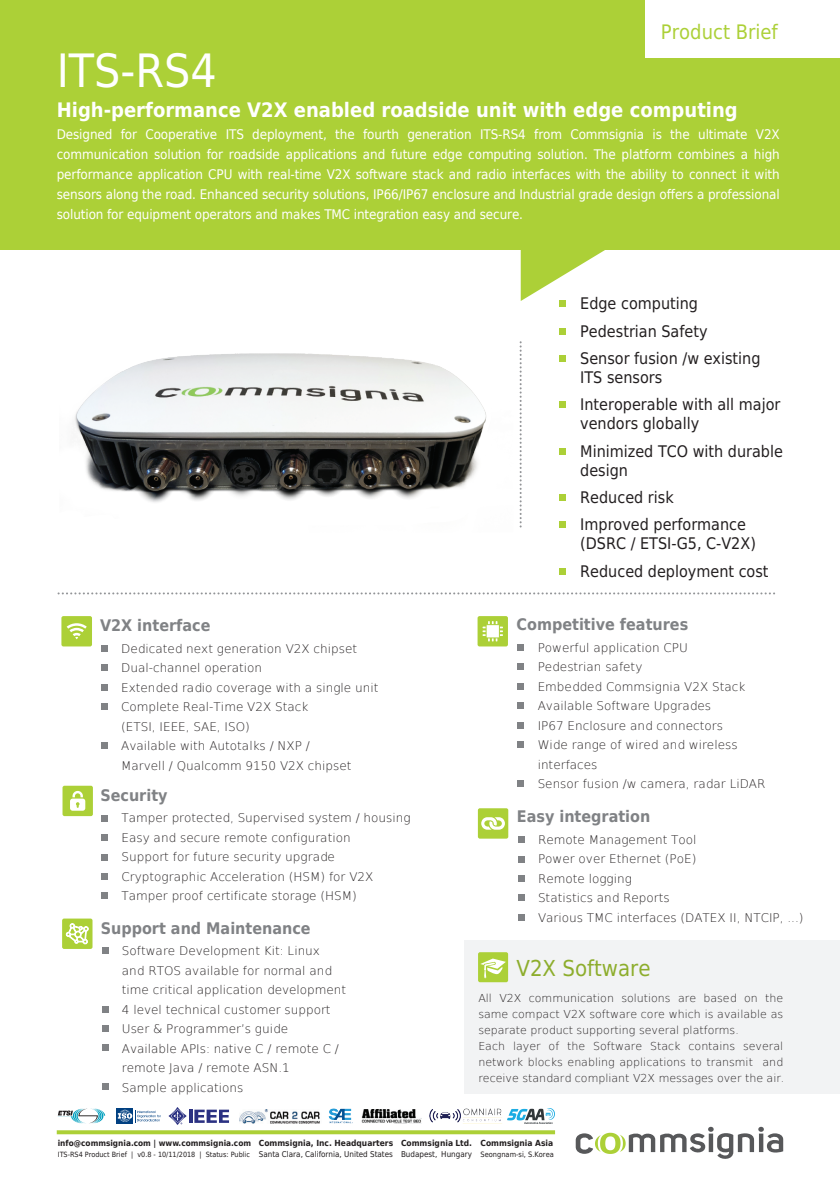
<style>
.page{position:relative;width:840px;height:1191px;background:#fff}
.page>*{position:absolute;margin:0;border:0;box-sizing:border-box;transform-origin:0 0}
.t1{font:46px "DejaVu Sans Condensed";color:#fff}
.t2{font:22px "DejaVu Sans Condensed";color:#8dad2c}
.t3{font:700 20px "DejaVu Sans Condensed";color:#fff}
.t4{font:20px "DejaVu Sans Condensed";color:#acd037}
.t5{font:16px/27.2px "DejaVu Sans Condensed";color:#231f20}
.t6{font:700 16px "DejaVu Sans Condensed";color:#808285}
.t7{font:13.2px/20px "DejaVu Sans";letter-spacing:-.01em;color:#fff;text-align:justify;scale:.91 1}
.t8{font:200 12px/19.6px "DejaVu Sans";color:#231f20}
.t9{font:200 11px/16px "DejaVu Sans";color:#231f20}
.t10{font:700 8.4px "DejaVu Sans Condensed";color:#231f20}
.t11{font:700 8.2px "DejaVu Sans Condensed";color:#231f20}
.t12{font:8px "DejaVu Sans Condensed";color:#231f20}
.t13{font:7.4px "DejaVu Sans Condensed";color:#231f20}
.t14{font:7.2px "DejaVu Sans Condensed";color:#231f20}
</style>
<div class="page">
<svg style="left:520px;top:250px;width:85px;height:51px"></svg>
<div style="left:0;top:0;width:839px;height:250px;background:#acd037"></div>
<div style="left:645px;top:0;width:194px;height:57px;background:#fff"></div>
<svg style="left:575px;top:1126px;width:207px;height:33px"></svg>
<svg style="left:57px;top:1130px;width:497px;height:4px;background:#b1d345"></svg>
<svg style="left:519px;top:342px;width:2px;height:186px"></svg>
<svg style="left:58px;top:592px;width:717px;height:2px"></svg>
<div style="left:558px;top:300px;width:7px;height:7px;background:#acd037"></div>
<div style="left:558px;top:329px;width:7px;height:6px;background:#acd037"></div>
<svg style="left:517px;top:644px;width:6px;height:6px"></svg>
<svg style="left:517px;top:664px;width:6px;height:6px"></svg>
<svg style="left:517px;top:683px;width:6px;height:6px"></svg>
<div style="left:517px;top:702px;width:6px;height:7px;background:#808285"></div>
<div style="left:477px;top:616px;width:30px;height:30px;background:#acd037;border-radius:2px"></div>
<svg style="left:482px;top:621px;width:20px;height:20px"></svg>
<div style="left:486px;top:624px;width:13px;height:14px;background:#fff"></div>
<div style="left:485px;top:624px;width:14px;height:14px;border:1px solid #abcf38"></div>
<svg style="left:517px;top:722px;width:6px;height:6px"></svg>
<svg style="left:517px;top:741px;width:6px;height:6px"></svg>
<svg style="left:517px;top:780px;width:6px;height:6px"></svg>
<div style="left:62px;top:785px;width:31px;height:31px;background:#acd037;border-radius:2px"></div>
<div style="left:69px;top:797px;width:18px;height:15px;border:3px solid #acd037;border-radius:3px"></div>
<div style="left:70px;top:798px;width:15px;height:12px;background:#fff;border-radius:3px"></div>
<svg style="left:71px;top:790px;width:13px;height:18px"></svg>
<div style="left:101px;top:815px;width:7px;height:6px;background:#808285"></div>
<div style="left:101px;top:834px;width:7px;height:6px;background:#808285"></div>
<div style="left:101px;top:854px;width:7px;height:6px;background:#808285"></div>
<div style="left:101px;top:873px;width:7px;height:6px;background:#808285"></div>
<div style="left:101px;top:892px;width:7px;height:7px;background:#808285"></div>
<svg style="left:101px;top:645px;width:6px;height:6px"></svg>
<svg style="left:101px;top:665px;width:6px;height:6px"></svg>
<svg style="left:101px;top:684px;width:6px;height:6px"></svg>
<div style="left:101px;top:703px;width:6px;height:7px;background:#808285"></div>
<div style="left:61px;top:616px;width:31px;height:30px;background:#acd037;border-radius:2px"></div>
<svg style="left:67px;top:623px;width:20px;height:16px"></svg>
<svg style="left:101px;top:742px;width:6px;height:6px"></svg>
<div style="left:62px;top:918px;width:30px;height:31px;background:#acd037;border-radius:2px"></div>
<svg style="left:66px;top:923px;width:23px;height:21px"></svg>
<div style="left:102px;top:947px;width:6px;height:7px;background:#808285"></div>
<div style="left:102px;top:1044px;width:6px;height:7px;background:#808285"></div>
<div style="left:102px;top:1083px;width:6px;height:7px;background:#808285"></div>
<svg style="left:102px;top:1006px;width:6px;height:6px"></svg>
<svg style="left:102px;top:1025px;width:6px;height:6px"></svg>
<div style="left:477px;top:808px;width:31px;height:30px;background:#acd037;border-radius:2px"></div>
<svg style="left:481px;top:817px;width:23px;height:12px"></svg>
<div style="left:517px;top:836px;width:7px;height:7px;background:#808285"></div>
<div style="left:517px;top:856px;width:7px;height:6px;background:#808285"></div>
<div style="left:517px;top:875px;width:7px;height:6px;background:#808285"></div>
<div style="left:517px;top:894px;width:7px;height:7px;background:#808285"></div>
<div style="left:517px;top:914px;width:7px;height:6px;background:#808285"></div>
<div style="left:464px;top:940px;width:375px;height:153px;background:#f2f3f4"></div>
<div style="left:478px;top:952px;width:30px;height:30px;background:#acd037;border-radius:2px"></div>
<svg style="left:480px;top:958px;width:25px;height:20px"></svg>
<img style="left:74px;top:353px;width:412px;height:150px">
<div style="left:558px;top:355px;width:7px;height:6px;background:#acd037"></div>
<div style="left:558px;top:401px;width:7px;height:7px;background:#acd037"></div>
<div style="left:558px;top:449px;width:7px;height:6px;background:#acd037"></div>
<div style="left:558px;top:494px;width:7px;height:6px;background:#acd037"></div>
<div style="left:558px;top:521px;width:7px;height:6px;background:#acd037"></div>
<div style="left:558px;top:568px;width:7px;height:7px;background:#acd037"></div>
<svg style="left:58px;top:1108px;width:47px;height:15px"></svg>
<svg style="left:116px;top:1108px;width:17px;height:15px"></svg>
<svg style="left:118px;top:1109px;width:43px;height:13px"></svg>
<img style="left:239px;top:1109px;width:81px;height:15px">
<svg style="left:169px;top:1107px;width:60px;height:17px"></svg>
<img style="left:328px;top:1108px;width:25px;height:16px">
<img style="left:361px;top:1109px;width:54px;height:14px">
<img style="left:415px;top:1109px;width:45px;height:15px">
<img style="left:460px;top:1108px;width:42px;height:16px">
<img style="left:507px;top:1108px;width:46px;height:15px">
<h3 class="t4" style="left:660px;top:16px;width:118px">Product Brief</h3>
<h1 class="t1" style="left:57px;top:34px;width:161px">ITS-RS4</h1>
<h3 class="t3" style="left:57px;top:94px;width:682px">High-performance V2X enabled roadside unit with edge computing</h3>
<p class="t7" style="left:57px;top:124px;width:795px">Designed for Cooperative ITS deployment, the fourth generation ITS-RS4 from Commsignia is the ultimate V2X communication solution for roadside applications and future edge computing solution. The platform combines a high performance application CPU with real-time V2X software stack and radio interfaces with the ability to connect it with sensors along the road. Enhanced security solutions, IP66/IP67 enclosure and Industrial grade design offers a professional solution for equipment operators and makes TMC integration easy and secure.</p>
<h3 class="t6" style="left:100px;top:612px;width:112px">V2X interface</h3>
<p class="t8" style="left:121px;top:638px;width:258px">Dedicated next generation V2X chipset<br>Dual-channel operation<br>Extended radio coverage with a single unit<br>Complete Real-Time V2X Stack<br>(ETSI, IEEE, SAE, ISO)<br>Available with Autotalks / NXP /<br>Marvell / Qualcomm 9150 V2X chipset</p>
<h3 class="t6" style="left:100px;top:782px;width:69px">Security</h3>
<p class="t8" style="left:121px;top:807px;width:290px">Tamper protected, Supervised system / housing Easy and secure remote configuration<br>Support for future security upgrade Cryptographic Acceleration (HSM) for V2X Tamper proof certificate storage (HSM)</p>
<h3 class="t6" style="left:101px;top:915px;width:211px">Support and Maintenance</h3>
<p class="t8" style="left:122px;top:940px;width:226px">Software Development Kit: Linux<br>and RTOS available for normal and time critical application development<br>4 level technical customer support<br>User &amp; Programmer’s guide<br>Available APIs: native C / remote C / remote Java / remote ASN.1<br>Sample applications</p>
<h3 class="t5" style="left:580px;top:289px;width:182px">Edge computing<br>Pedestrian Safety<br>Sensor fusion /w existing</h3>
<h3 class="t5" style="left:580px;top:363px;width:201px">ITS sensors<br>Interoperable with all major</h3>
<h3 class="t5" style="left:580px;top:409px;width:204px">vendors globally<br>Minimized TCO with durable</h3>
<h3 class="t5" style="left:580px;top:455px;width:167px">design<br>Reduced risk<br>Improved performance</h3>
<h3 class="t5" style="left:580px;top:529px;width:190px">(DSRC / ETSI-G5, C-V2X)<br>Reduced deployment cost</h3>
<h3 class="t6" style="left:516px;top:611px;width:173px">Competitive features</h3>
<p class="t8" style="left:537px;top:637px;width:229px">Powerful application CPU<br>Pedestrian safety<br>Embedded Commsignia V2X Stack<br>Available Software Upgrades<br>IP67 Enclosure and connectors<br>Wide range of wired and wireless interfaces<br>Sensor fusion /w camera, radar LiDAR</p>
<h3 class="t6" style="left:516px;top:803px;width:135px">Easy integration</h3>
<p class="t8" style="left:537px;top:829px;width:267px">Remote Management Tool<br>Power over Ethernet (PoE)<br>Remote logging<br>Statistics and Reports<br>Various TMC interfaces (DATEX II, NTCIP, ...)</p>
<h2 class="t2" style="left:516px;top:950px;width:135px">V2X Software</h2>
<p class="t9" style="left:478px;top:989px;width:307px">All V2X communication solutions are based on the same compact V2X software core which is available as separate product supporting several platforms.<br>Each layer of the Software Stack contains several network blocks enabling applications to transmit and receive standard compliant V2X messages over the air.</p>
<p class="t11" style="left:58px;top:1136px;width:195px">info@commsignia.com | www.commsignia.com</p>
<p class="t14" style="left:58px;top:1148px;width:194px">ITS-RS4 Product Brief | v0.8 - 10/11/2018 | Status: Public</p>
<p class="t10" style="left:258px;top:1136px;width:136px">Commsignia, Inc. Headquarters</p>
<p class="t12" style="left:258px;top:1148px;width:136px">Santa Clara, California, United States</p>
<p class="t10" style="left:401px;top:1136px;width:72px">Commsignia Ltd.</p>
<p class="t12" style="left:401px;top:1148px;width:72px">Budapest, Hungary</p>
<p class="t10" style="left:480px;top:1136px;width:74px">Commsignia Asia</p>
<p class="t13" style="left:480px;top:1148px;width:75px">Seongnam-si, S.Korea</p>
</div>
